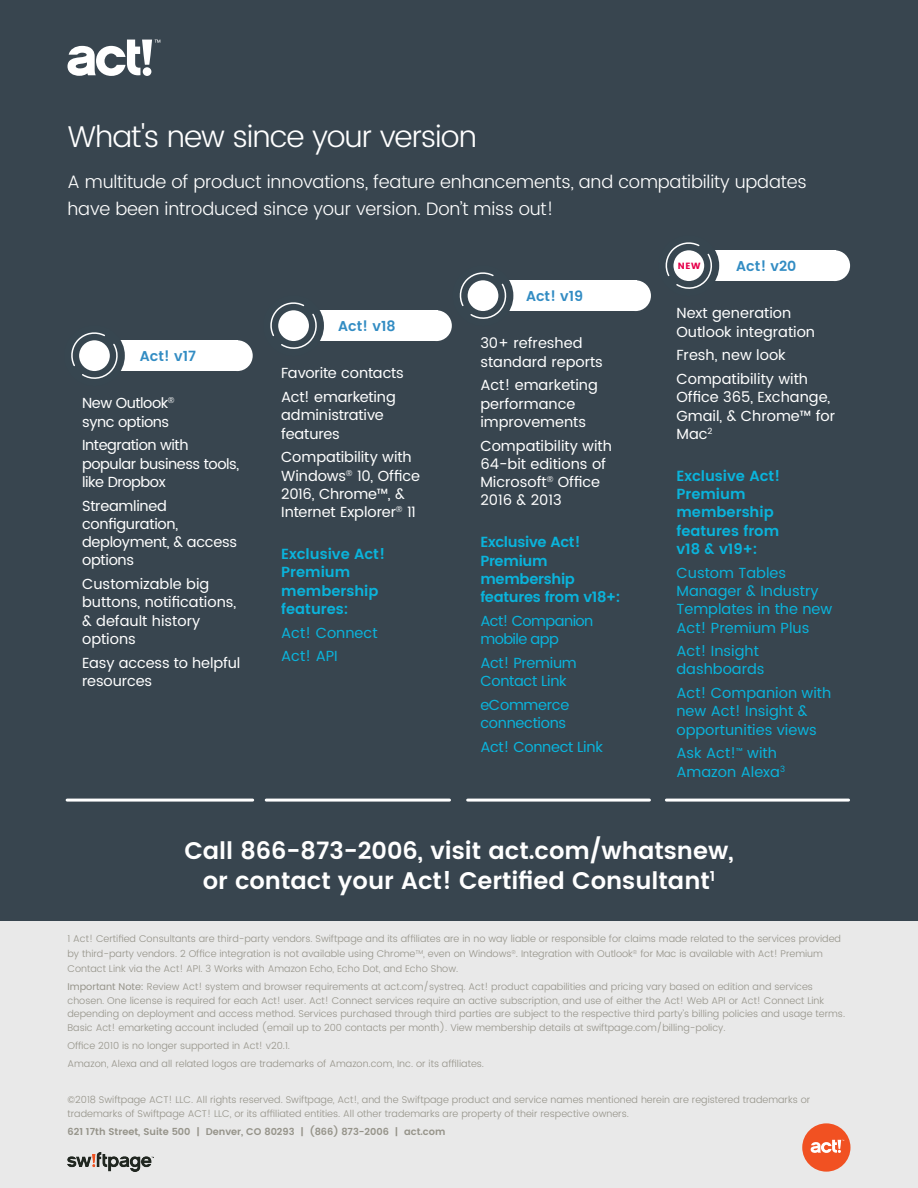
<style>
.page{position:relative;width:918px;height:1188px;background:#38454f}
.page>*{position:absolute;margin:0;border:0;box-sizing:border-box;transform-origin:0 0}
.Body_Copy{font:300 30px "Poppins";letter-spacing:-.035em;color:#fff}
.t1{font:600 24px "Poppins";color:#fff}
.Body_Copy-2{font:300 18px/27px "Poppins";letter-spacing:-.01em;color:#fff}
.bullets{font:14.7px/18.3px "Poppins";color:#fff}
.bullets-2{font:14.7px/18.3px "Poppins";color:#0ab4dc}
.bullets-3{font:600 14.7px/18.3px "Poppins";color:#0ab4dc}
.bullets-4{font:14.7px/18.3px "Poppins";letter-spacing:-.03em;color:#fff}
.bullets-5{font:14.7px/18.3px "Poppins";letter-spacing:-.02em;color:#0ab4dc}
.bullets-6{font:14.7px/18.3px "Poppins";letter-spacing:-.02em;color:#fff}
.bullets-7{font:600 14.7px/18.3px "Poppins";letter-spacing:-.02em;color:#0ab4dc}
.bullets-8{font:14.7px/18.3px "Poppins";letter-spacing:-.04em;color:#0ab4dc}
.bullets-9{font:600 14.25px "Poppins";color:#328cc3}
.Footnotes{font:300 9.75px/13.5px "Poppins";color:#959389}
.Footnotes-2{font:600 9.75px "Poppins";color:#959389}
.bullets-10{font:9px "Poppins";color:#e6004b}
.s1{font-weight:400}
</style>
<div class="page">
<svg style="left:68px;top:40px;width:92px;height:36px"></svg>
<div style="left:819px;top:250px;width:31px;height:31px;background:#fff;border-radius:50%"></div>
<div style="left:679px;top:250px;width:157px;height:31px;background:#fff"></div>
<div style="left:620px;top:280px;width:31px;height:31px;background:#fff;border-radius:50%"></div>
<div style="left:480px;top:280px;width:157px;height:31px;background:#fff"></div>
<div style="left:421px;top:310px;width:31px;height:31px;background:#fff;border-radius:50%"></div>
<div style="left:281px;top:310px;width:156px;height:31px;background:#fff"></div>
<div style="left:222px;top:340px;width:31px;height:31px;background:#fff;border-radius:50%"></div>
<div style="left:82px;top:340px;width:156px;height:31px;background:#fff"></div>
<div style="left:453px;top:265px;width:60px;height:61px;border:15px solid #374650;border-radius:50%"></div>
<svg style="left:458px;top:271px;width:50px;height:49px"></svg>
<div style="left:658px;top:235px;width:61px;height:61px;border:15px solid #374650;border-radius:50%"></div>
<svg style="left:664px;top:241px;width:50px;height:49px"></svg>
<div style="left:263px;top:295px;width:61px;height:61px;border:15px solid #374650;border-radius:50%"></div>
<svg style="left:269px;top:301px;width:50px;height:49px"></svg>
<div style="left:64px;top:325px;width:61px;height:61px;border:15px solid #374650;border-radius:50%"></div>
<svg style="left:70px;top:331px;width:50px;height:49px"></svg>
<hr style="left:67px;top:799px;width:186px;height:3px;background:#fff">
<hr style="left:266px;top:799px;width:184px;height:3px;background:#fff">
<div style="left:0;top:921px;width:918px;height:267px;background:#e9e9e9"></div>
<hr style="left:468px;top:799px;width:181px;height:3px;background:#fff">
<hr style="left:666px;top:799px;width:183px;height:3px;background:#fff">
<svg style="left:802px;top:1123px;width:49px;height:49px"></svg>
<img style="left:68px;top:1152px;width:85px;height:20px">
<p class="Body_Copy" style="left:68px;top:115px;width:411px">What's new since your version</p>
<p class="Body_Copy-2" style="left:68px;top:169px;width:741px">A multitude of product innovations, feature enhancements, and compatibility updates have been introduced since your version. Don’t miss out!</p>
<p class="bullets-9" style="left:140px;top:346px;width:58px">Act! v17</p>
<p class="bullets-4" style="left:82px;top:394px;width:94px">New Outlook<sup>® </sup>sync options</p>
<p class="bullets-4" style="left:82px;top:436px;width:159px">Integration with popular business tools, like Dropbox</p>
<p class="bullets-6" style="left:82px;top:497px;width:157px">Streamlined configuration, deployment, &amp; access options</p>
<p class="bullets" style="left:82px;top:575px;width:156px">Customizable big buttons, notifications, &amp; default history options</p>
<p class="bullets" style="left:82px;top:654px;width:160px">Easy access to helpful resources</p>
<p class="bullets-9" style="left:338px;top:316px;width:59px">Act! v18</p>
<p class="bullets" style="left:281px;top:364px;width:124px">Favorite contacts</p>
<p class="bullets" style="left:281px;top:388px;width:116px">Act! emarketing administrative features</p>
<p class="bullets" style="left:281px;top:448px;width:140px">Compatibility with<br>Windows<sup>®</sup> 10, Office<br>2016, Chrome™, &amp;<br>Internet Explorer<sup>®</sup> 11</p>
<p class="bullets-3" style="left:281px;top:545px;width:105px">Exclusive Act!<br>Premium membership features:</p>
<p class="bullets-2" style="left:281px;top:624px;width:98px">Act! Connect</p>
<p class="bullets-2" style="left:281px;top:648px;width:58px">Act! API</p>
<p class="bullets-9" style="left:526px;top:286px;width:59px">Act! v19</p>
<p class="bullets" style="left:480px;top:334px;width:124px">30+ refreshed standard reports</p>
<p class="bullets" style="left:480px;top:376px;width:119px">Act! emarketing performance improvements</p>
<p class="bullets" style="left:480px;top:437px;width:133px">Compatibility with<br>64-bit editions of<br>Microsoft<sup>®</sup> Office<br>2016 &amp; 2013</p>
<p class="bullets-7" style="left:480px;top:534px;width:142px">Exclusive Act!<br>Premium membership features from v18+:</p>
<p class="bullets-8" style="left:480px;top:612px;width:115px">Act! Companion mobile app</p>
<p class="bullets-5" style="left:480px;top:654px;width:98px">Act! Premium<br>Contact Link</p>
<p class="bullets-5" style="left:480px;top:696px;width:91px">eCommerce connections</p>
<p class="bullets-5" style="left:480px;top:738px;width:124px">Act! Connect Link</p>
<p class="bullets-10" style="left:678px;top:261px;width:24px">NEW</p>
<p class="bullets-9" style="left:736px;top:256px;width:62px">Act! v20</p>
<p class="bullets" style="left:676px;top:304px;width:140px">Next generation<br>Outlook integration</p>
<p class="bullets" style="left:676px;top:346px;width:111px">Fresh, new look</p>
<p class="bullets" style="left:676px;top:370px;width:160px">Compatibility with<br>Office 365, Exchange,<br>Gmail, &amp; Chrome™ for<br>Mac<sup>2</sup></p>
<p class="bullets-3" style="left:676px;top:467px;width:105px">Exclusive Act!<br>Premium membership features from v18 &amp; v19+:</p>
<p class="bullets-2" style="left:676px;top:564px;width:157px">Custom Tables<br>Manager &amp; Industry<br>Templates in the new<br>Act! Premium Plus</p>
<p class="bullets-2" style="left:676px;top:642px;width:90px">Act! Insight dashboards</p>
<p class="bullets-2" style="left:676px;top:684px;width:156px">Act! Companion with new Act! Insight &amp; opportunities views</p>
<p class="bullets-2" style="left:676px;top:745px;width:110px">Ask Act!<sup>™</sup> with<br>Amazon Alexa<sup>3</sup></p>
<p class="t1" style="left:184px;top:833px;width:551px">Call 866-873-2006, visit act.com/whatsnew,</p>
<p class="t1" style="left:203px;top:863px;width:514px">or contact your Act! Certified Consultant<sup>1</sup></p>
<p class="Footnotes" style="left:68px;top:932px;width:775px;line-height:15px">1 Act! Certified Consultants are third-party vendors. Swiftpage and its affiliates are in no way liable or responsible for claims made related to the services provided by third-party vendors. 2 Office integration is not available using Chrome<sup>TM</sup>, even on Windows<sup>®</sup>. Integration with Outlook<sup>®</sup> for Mac is available with Act! Premium<br>Contact Link via the Act! API. 3 Works with Amazon Echo, Echo Dot, and Echo Show.</p>
<p class="Footnotes" style="left:68px;top:980px;width:779px"><span class="s1">Important Note:</span> Review Act! system and browser requirements at act.com/systreq. Act! product capabilities and pricing vary based on edition and services chosen. One license is required for each Act! user. Act! Connect services require an active subscription, and use of either the Act! Web API or Act! Connect Link depending on deployment and access method. Services purchased through third parties are subject to the respective third party’s billing policies and usage terms.<br>Basic Act! emarketing account included (email up to 200 contacts per month). View membership details at swiftpage.com/billing-policy.</p>
<p class="Footnotes" style="left:68px;top:1039px;width:224px">Office 2010 is no longer supported in Act! v20.1.</p>
<p class="Footnotes" style="left:68px;top:1057px;width:418px">Amazon, Alexa and all related logos are trademarks of Amazon.com, Inc. or its affiliates.</p>
<p class="Footnotes" style="left:68px;top:1093px;width:744px">©2018 Swiftpage ACT! LLC. All rights reserved. Swiftpage, Act!, and the Swiftpage product and service names mentioned herein are registered trademarks or trademarks of Swiftpage ACT! LLC, or its affiliated entities. All other trademarks are property of their respective owners.</p>
<p class="Footnotes-2" style="left:68px;top:1124px;width:379px">621 17th Street, Suite 500 | Denver, CO 80293 | (866) 873-2006 | act.com</p>
</div>
